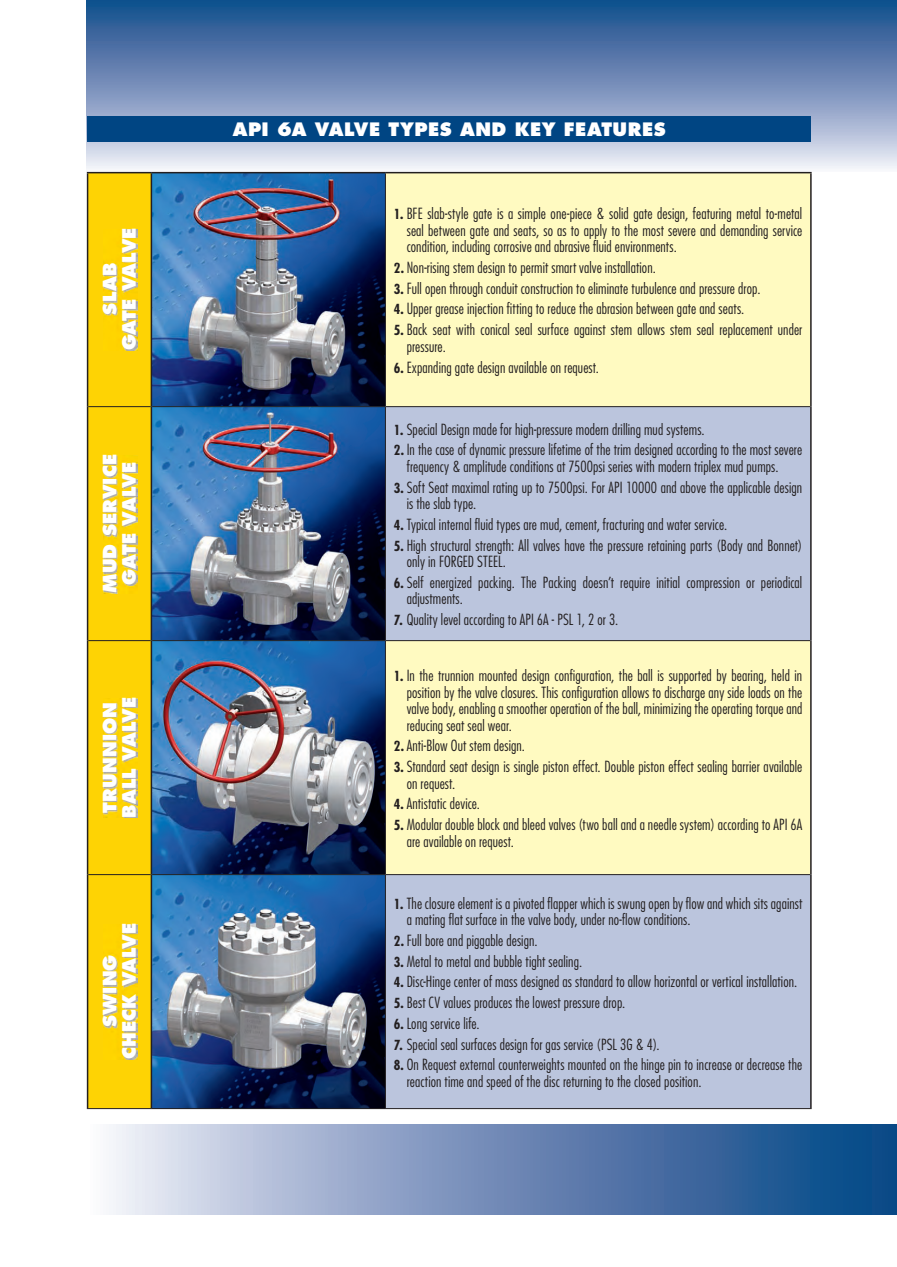
<style>
.page{position:relative;width:897px;height:1267px;background:#fff}
.page>*{position:absolute;margin:0;border:0;box-sizing:border-box;transform-origin:0 0}
.t1{font:800 18px/19.5px "Futura Std";letter-spacing:.005em;color:#fff;text-align:center}
.t2{font:800 18px "Futura Std";letter-spacing:.025em;color:#fff}
.t3{font:300 condensed 15px/16.5px "Futura Std";letter-spacing:.005em;color:#231f20}
.s1{font-weight:700;font-size:13.5px}
</style>
<div class="page">
<svg style="left:87px;top:0;width:809px;height:172px;background:#7390b9"></svg>
<svg style="left:109px;top:1124px;width:787px;height:90px;background:#738fb9"></svg>
<div style="left:88px;top:117px;width:722px;height:25px;background:#004583"></div>
<img style="left:152px;top:173px;width:233px;height:935px">
<div style="left:88px;top:173px;width:63px;height:935px;background:#fed304"></div>
<div style="left:386px;top:173px;width:424px;height:233px;background:#fffac1"></div>
<svg style="left:386px;top:407px;width:424px;height:701px;background:#d1d6d3"></svg>
<hr style="left:88px;top:406px;width:63px;height:1px;background:#231f20">
<hr style="left:152px;top:406px;width:233px;height:1px;background:#231f20">
<hr style="left:385px;top:406px;width:425px;height:1px;background:#231f20">
<hr style="left:88px;top:640px;width:63px;height:1px;background:#231f20">
<hr style="left:152px;top:640px;width:233px;height:1px;background:#231f20">
<hr style="left:385px;top:640px;width:425px;height:1px;background:#231f20">
<hr style="left:88px;top:874px;width:63px;height:1px;background:#231f20">
<hr style="left:152px;top:874px;width:233px;height:1px;background:#231f20">
<hr style="left:385px;top:874px;width:425px;height:1px;background:#231f20">
<hr style="left:87px;top:1108px;width:64px;height:1px;background:#231f20">
<hr style="left:151px;top:1108px;width:234px;height:1px;background:#231f20">
<hr style="left:385px;top:1108px;width:426px;height:1px;background:#231f20">
<hr style="left:385px;top:173px;width:1px;height:233px;background:#231f20">
<hr style="left:385px;top:407px;width:1px;height:233px;background:#231f20">
<hr style="left:385px;top:641px;width:1px;height:233px;background:#231f20">
<hr style="left:385px;top:875px;width:1px;height:233px;background:#231f20">
<hr style="left:87px;top:172px;width:64px;height:1px;background:#231f20">
<hr style="left:151px;top:172px;width:234px;height:1px;background:#231f20">
<hr style="left:385px;top:172px;width:426px;height:1px;background:#231f20">
<hr style="left:87px;top:173px;width:1px;height:233px;background:#231f20">
<hr style="left:87px;top:406px;width:1px;height:234px;background:#231f20">
<hr style="left:87px;top:640px;width:1px;height:234px;background:#231f20">
<hr style="left:87px;top:874px;width:1px;height:234px;background:#231f20">
<hr style="left:151px;top:173px;width:1px;height:233px;background:#231f20">
<hr style="left:151px;top:406px;width:1px;height:234px;background:#231f20">
<hr style="left:151px;top:640px;width:1px;height:234px;background:#231f20">
<hr style="left:151px;top:874px;width:1px;height:234px;background:#231f20">
<hr style="left:810px;top:173px;width:1px;height:233px;background:#231f20">
<hr style="left:810px;top:406px;width:1px;height:234px;background:#231f20">
<hr style="left:810px;top:640px;width:1px;height:234px;background:#231f20">
<hr style="left:810px;top:874px;width:1px;height:234px;background:#231f20">
<img style="left:103px;top:229px;width:34px;height:121px">
<img style="left:103px;top:455px;width:34px;height:138px">
<img style="left:103px;top:698px;width:34px;height:119px">
<img style="left:103px;top:924px;width:34px;height:135px">
<p class="t1" style="left:100px;top:350px;width:124px;rotate:-90deg">SLAB<br>GATE VALVE</p>
<p class="t1" style="left:100px;top:592px;width:140px;rotate:-90deg">MUD SERVICE<br>GATE VALVE</p>
<p class="t1" style="left:100px;top:817px;width:122px;text-align:left;rotate:-90deg">TRUNNION<br>BALL VALVE</p>
<p class="t1" style="left:100px;top:1059px;width:138px;rotate:-90deg">SWING<br>CHECK VALVE</p>
<p class="t2" style="left:233px;top:118px;width:434px">API 6A VALVE TYPES AND KEY FEATURES</p>
<p class="t3" style="left:406px;top:205px;width:397px;text-align:justify;text-indent:-13px"><span class="s1">1.</span> BFE slab-style gate is a simple one-piece &amp; solid gate design, featuring metal to-metal seal between gate and seats, so as to apply to the most severe and demanding service condition, including corrosive and abrasive fluid environments.</p>
<p class="t3" style="left:394px;top:259px;width:263px"><span class="s1">2.</span> Non-rising stem design to permit smart valve installation.</p>
<p class="t3" style="left:394px;top:280px;width:368px"><span class="s1">3.</span> Full open through conduit construction to eliminate turbulence and pressure drop.</p>
<p class="t3" style="left:394px;top:301px;width:352px"><span class="s1">4.</span> Upper grease injection fitting to reduce the abrasion between gate and seats.</p>
<p class="t3" style="left:406px;top:321px;width:397px;text-indent:-13px"><span class="s1">5.</span> Back seat with conical seal surface against stem allows stem seal replacement under pressure.</p>
<p class="t3" style="left:394px;top:359px;width:206px"><span class="s1">6.</span> Expanding gate design available on request.</p>
<p class="t3" style="left:394px;top:420px;width:312px"><span class="s1">1.</span> Special Design made for high-pressure modern drilling mud systems.</p>
<p class="t3" style="left:406px;top:441px;width:397px;text-indent:-13px"><span class="s1">2.</span> In the case of dynamic pressure lifetime of the trim designed according to the most severe frequency &amp; amplitude conditions at 7500psi series with modern triplex mud pumps.</p>
<p class="t3" style="left:406px;top:478px;width:397px;text-indent:-13px"><span class="s1">3.</span> Soft Seat maximal rating up to 7500psi. For API 10000 and above the applicable design is the slab type.</p>
<p class="t3" style="left:394px;top:516px;width:335px"><span class="s1">4.</span> Typical internal fluid types are mud, cement, fracturing and water service.</p>
<p class="t3" style="left:406px;top:536px;width:397px;text-indent:-13px"><span class="s1">5.</span> High structural strength: All valves have the pressure retaining parts (Body and Bonnet) only in FORGED STEEL.</p>
<p class="t3" style="left:406px;top:574px;width:397px;text-indent:-13px"><span class="s1">6.</span> Self energized packing. The Packing doesn’t require initial compression or periodical adjustments.</p>
<p class="t3" style="left:394px;top:611px;width:226px"><span class="s1">7.</span> Quality level according to API 6A - PSL 1, 2 or 3.</p>
<p class="t3" style="left:406px;top:667px;width:397px;text-align:justify;text-indent:-13px"><span class="s1">1.</span> In the trunnion mounted design configuration, the ball is supported by bearing, held in position by the valve closures. This configuration allows to discharge any side loads on the valve body, enabling a smoother operation of the ball, minimizing the operating torque and reducing seat seal wear.</p>
<p class="t3" style="left:394px;top:737px;width:132px"><span class="s1">2.</span> Anti-Blow Out stem design.</p>
<p class="t3" style="left:406px;top:758px;width:397px;text-indent:-13px"><span class="s1">3.</span> Standard seat design is single piston effect. Double piston effect sealing barrier available on request.</p>
<p class="t3" style="left:394px;top:795px;width:88px"><span class="s1">4.</span> Antistatic device.</p>
<p class="t3" style="left:406px;top:816px;width:397px;text-indent:-13px"><span class="s1">5.</span> Modular double block and bleed valves (two ball and a needle system) according to API 6A are available on request.</p>
<p class="t3" style="left:406px;top:894px;width:397px;text-indent:-13px"><span class="s1">1.</span> The closure element is a pivoted flapper which is swung open by flow and which sits against a mating flat surface in the valve body, under no-flow conditions.</p>
<p class="t3" style="left:394px;top:932px;width:145px"><span class="s1">2.</span> Full bore and piggable design.</p>
<p class="t3" style="left:394px;top:952px;width:190px"><span class="s1">3.</span> Metal to metal and bubble tight sealing.</p>
<p class="t3" style="left:394px;top:973px;width:405px"><span class="s1">4.</span> Disc-Hinge center of mass designed as standard to allow horizontal or vertical installation.</p>
<p class="t3" style="left:394px;top:994px;width:233px"><span class="s1">5.</span> Best CV values produces the lowest pressure drop.</p>
<p class="t3" style="left:394px;top:1015px;width:87px"><span class="s1">6.</span> Long service life.</p>
<p class="t3" style="left:394px;top:1035px;width:267px"><span class="s1">7.</span> Special seal surfaces design for gas service (PSL 3G &amp; 4).</p>
<p class="t3" style="left:406px;top:1056px;width:397px;text-indent:-13px"><span class="s1">8.</span> On Request external counterweights mounted on the hinge pin to increase or decrease the reaction time and speed of the disc returning to the closed position.</p>
</div>
